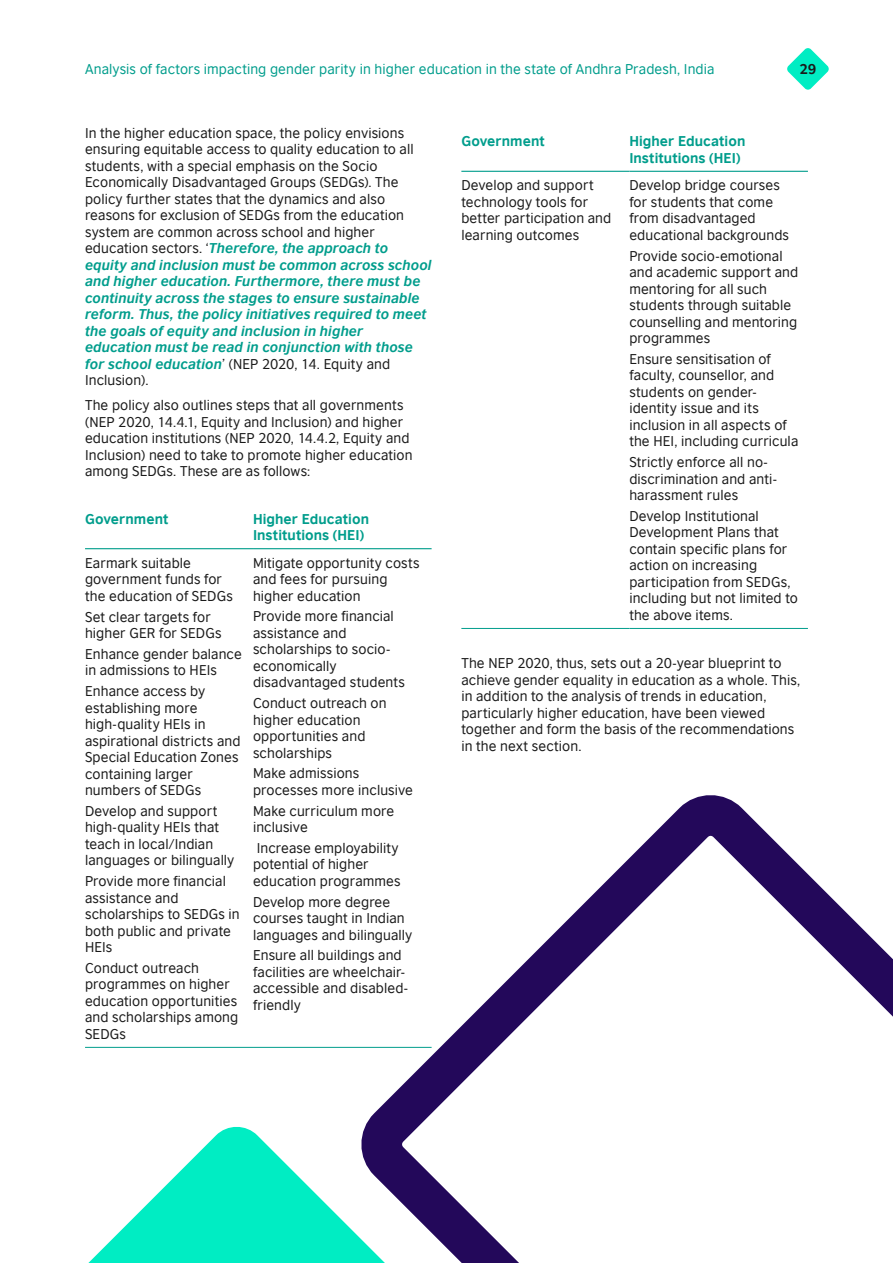
<style>
.page{position:relative;width:893px;height:1263px;background:#fff}
.page>*{position:absolute;margin:0;border:0;box-sizing:border-box;transform-origin:0 0}
.t1{font:13.5px/16.5px "British Council Sans";letter-spacing:.01em;color:#1a1a1a}
.t2{font:13.5px "British Council Sans";letter-spacing:.01em;color:#009d8c}
.t3{font:700 13.5px/16.5px "British Council Sans";letter-spacing:.005em;color:#009d8c}
.t4{font:700 13.5px "British Council Sans";color:#1a1a1a}
.s1{font-weight:700;font-style:italic;color:#009d8c}
</style>
<div class="page">
<hr style="left:85px;top:1047px;width:168px;height:1px;background:#009d8c">
<hr style="left:253px;top:1047px;width:179px;height:1px;background:#009d8c">
<hr style="left:85px;top:548px;width:168px;height:1px;background:#009d8c">
<hr style="left:253px;top:548px;width:179px;height:1px;background:#009d8c">
<hr style="left:461px;top:628px;width:168px;height:1px;background:#009d8c">
<hr style="left:629px;top:628px;width:179px;height:1px;background:#009d8c">
<hr style="left:461px;top:171px;width:168px;height:1px;background:#009d8c">
<hr style="left:629px;top:171px;width:179px;height:1px;background:#009d8c">
<svg style="left:331px;top:795px;width:562px;height:468px"></svg>
<svg style="left:88px;top:1101px;width:407px;height:162px"></svg>
<svg style="left:787px;top:48px;width:42px;height:42px"></svg>
<p class="t2" style="left:85px;top:58px;width:631px">Analysis of factors impacting gender parity in higher education in the state of Andhra Pradesh, India</p>
<p class="t4" style="left:799px;top:57px;width:19px">29</p>
<p class="t1" style="left:85px;top:123px;width:348px">In the higher education space, the policy envisions ensuring equitable access to quality education to all students, with a special emphasis on the Socio Economically Disadvantaged Groups (SEDGs). The policy further states that the dynamics and also reasons for exclusion of SEDGs from the education system are common across school and higher education sectors. ‘<span class="s1">Therefore, the approach to equity and inclusion must be common across school and higher education. Furthermore, there must be continuity across the stages to ensure sustainable reform. Thus, the policy initiatives required to meet the goals of equity and inclusion in higher education must be read in conjunction with those for school education</span>’ (NEP 2020, 14. Equity and Inclusion).</p>
<p class="t1" style="left:85px;top:396px;width:329px">The policy also outlines steps that all governments (NEP 2020, 14.4.1, Equity and Inclusion) and higher education institutions (NEP 2020, 14.4.2, Equity and Inclusion) need to take to promote higher education among SEDGs. These are as follows:</p>
<p class="t3" style="left:85px;top:509px;width:85px">Government</p>
<p class="t3" style="left:253px;top:509px;width:118px">Higher Education<br>Institutions (HEI)</p>
<p class="t1" style="left:85px;top:553px;width:149px">Earmark suitable government funds for the education of SEDGs</p>
<p class="t1" style="left:85px;top:607px;width:138px">Set clear targets for higher GER for SEDGs</p>
<p class="t1" style="left:85px;top:644px;width:158px">Enhance gender balance in admissions to HEIs</p>
<p class="t1" style="left:85px;top:682px;width:157px">Enhance access by establishing more high-quality HEIs in aspirational districts and<br>Special Education Zones containing larger numbers of SEDGs</p>
<p class="t1" style="left:85px;top:801px;width:151px">Develop and support high-quality HEIs that teach in local/Indian languages or bilingually</p>
<p class="t1" style="left:85px;top:871px;width:156px">Provide more financial assistance and scholarships to SEDGs in both public and private<br>HEIs</p>
<p class="t1" style="left:85px;top:958px;width:155px">Conduct outreach programmes on higher education opportunities and scholarships among<br>SEDGs</p>
<p class="t1" style="left:253px;top:553px;width:168px">Mitigate opportunity costs and fees for pursuing higher education</p>
<p class="t1" style="left:253px;top:607px;width:154px">Provide more financial assistance and scholarships to socio&shy;economically disadvantaged students</p>
<p class="t1" style="left:253px;top:694px;width:135px">Conduct outreach on higher education opportunities and scholarships</p>
<p class="t1" style="left:253px;top:764px;width:162px">Make admissions processes more inclusive</p>
<p class="t1" style="left:253px;top:801px;width:143px">Make curriculum more inclusive</p>
<p class="t1" style="left:253px;top:838px;width:149px">Increase employability potential of higher education programmes</p>
<p class="t1" style="left:253px;top:892px;width:161px">Develop more degree courses taught in Indian languages and bilingually</p>
<p class="t1" style="left:253px;top:946px;width:157px">Ensure all buildings and facilities are wheelchair&shy;accessible and disabled&shy;friendly</p>
<p class="t3" style="left:461px;top:131px;width:85px">Government</p>
<p class="t3" style="left:629px;top:131px;width:118px">Higher Education<br>Institutions (HEI)</p>
<p class="t1" style="left:461px;top:176px;width:151px">Develop and support technology tools for better participation and learning outcomes</p>
<p class="t1" style="left:629px;top:176px;width:161px">Develop bridge courses for students that come from disadvantaged educational backgrounds</p>
<p class="t1" style="left:629px;top:246px;width:170px">Provide socio-emotional and academic support and mentoring for all such students through suitable counselling and mentoring programmes</p>
<p class="t1" style="left:629px;top:349px;width:170px">Ensure sensitisation of faculty, counsellor, and students on gender&shy;identity issue and its inclusion in all aspects of the HEI, including curricula</p>
<p class="t1" style="left:629px;top:453px;width:149px">Strictly enforce all no&shy;discrimination and anti&shy;harassment rules</p>
<p class="t1" style="left:629px;top:506px;width:170px">Develop Institutional<br>Development Plans that contain specific plans for action on increasing participation from SEDGs, including but not limited to the above items.</p>
<p class="t1" style="left:461px;top:654px;width:340px">The NEP 2020, thus, sets out a 20-year blueprint to achieve gender equality in education as a whole. This, in addition to the analysis of trends in education, particularly higher education, have been viewed together and form the basis of the recommendations in the next section.</p>
</div>
